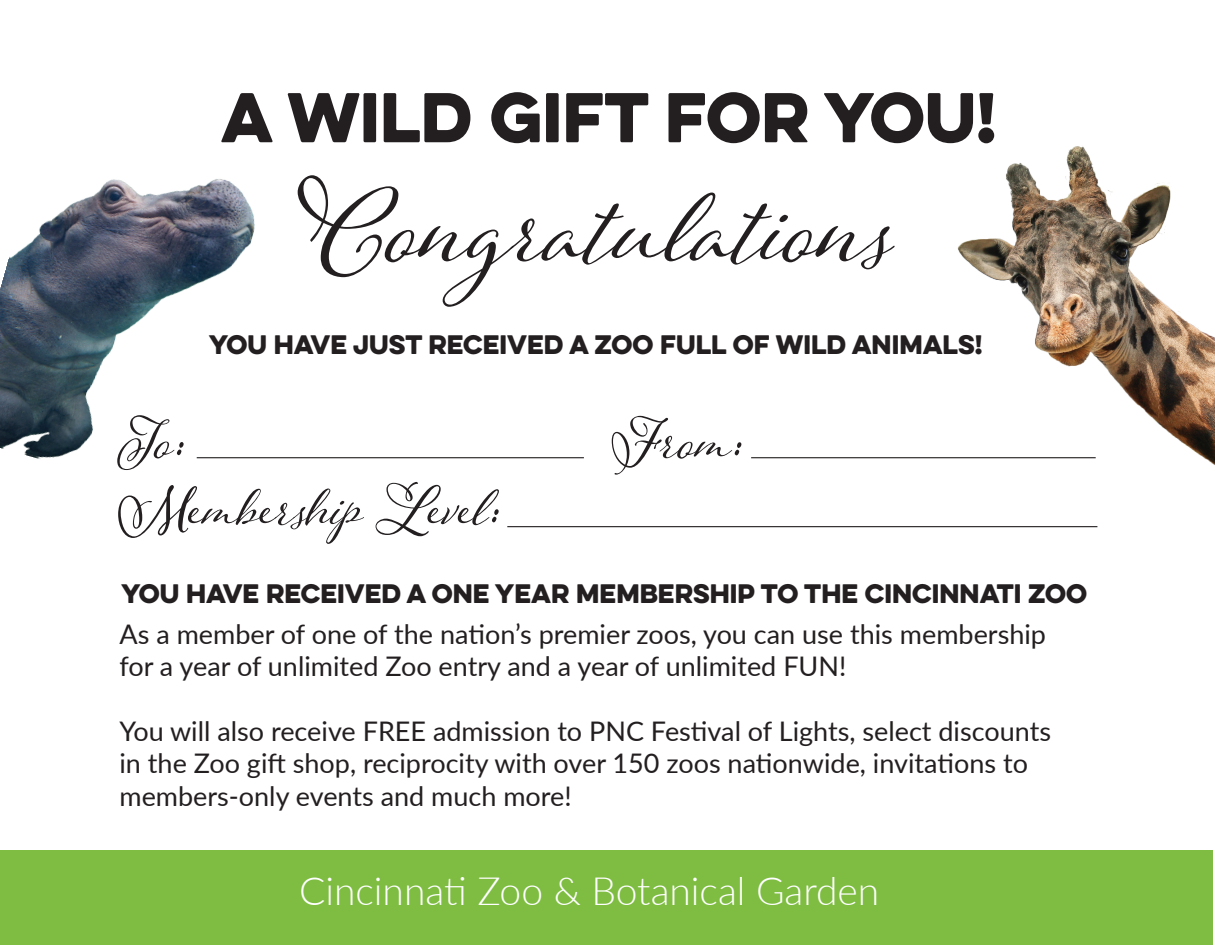
<style>
.page{position:relative;width:1215px;height:945px;background:#fff}
.page>*{position:absolute;margin:0;border:0;box-sizing:border-box;transform-origin:0 0}
.t1{font:135px "Adorn S Pomander";color:#231f20}
.t2{font:70.5px "Adorn S Pomander";color:#231f20}
.t3{font:63px "Eveleth Clean";color:#231f20}
.t4{font:300 39px "Lato";color:#fff}
.t5{font:27px/32.4px "Lato";color:#231f20}
.t6{font:24px "Eveleth Clean";color:#231f20}
</style>
<div class="page">
<img style="left:0;top:179px;width:322px;height:280px">
<img style="left:827px;top:146px;width:388px;height:382px">
<div style="left:0;top:850px;width:1212px;height:95px;background:#7ebd41"></div>
<hr style="left:197px;top:457px;width:387px;height:1px;background:#231f20">
<hr style="left:507px;top:526px;width:590px;height:1px;background:#231f20">
<hr style="left:751px;top:457px;width:345px;height:1px;background:#231f20">
<h3 class="t3" style="left:221px;top:69px;width:777px">A WILD GIFT FOR YOU!</h3>
<h1 class="t1" style="left:298px;top:131px;width:596px">Congratulations</h1>
<p class="t6" style="left:209px;top:326px;width:775px">YOU HAVE JUST RECEIVED A ZOO FULL OF WILD ANIMALS!</p>
<h2 class="t2" style="left:118px;top:390px;width:67px">To:</h2>
<h2 class="t2" style="left:612px;top:390px;width:132px">From:</h2>
<h2 class="t2" style="left:118px;top:457px;width:383px">Membership Level:</h2>
<p class="t6" style="left:121px;top:575px;width:968px">YOU HAVE RECEIVED A ONE YEAR MEMBERSHIP TO THE CINCINNATI ZOO</p>
<p class="t5" style="left:119px;top:617px;width:928px">As a member of one of the nation’s premier zoos, you can use this membership for a year of unlimited Zoo entry and a year of unlimited FUN!</p>
<p class="t5" style="left:119px;top:714px;width:933px">You will also receive FREE admission to PNC Festival of Lights, select discounts in the Zoo gift shop, reciprocity with over 150 zoos nationwide, invitations to members-only events and much more!</p>
<h3 class="t4" style="left:299px;top:864px;width:582px">Cincinnati Zoo &amp; Botanical Garden</h3>
</div>
